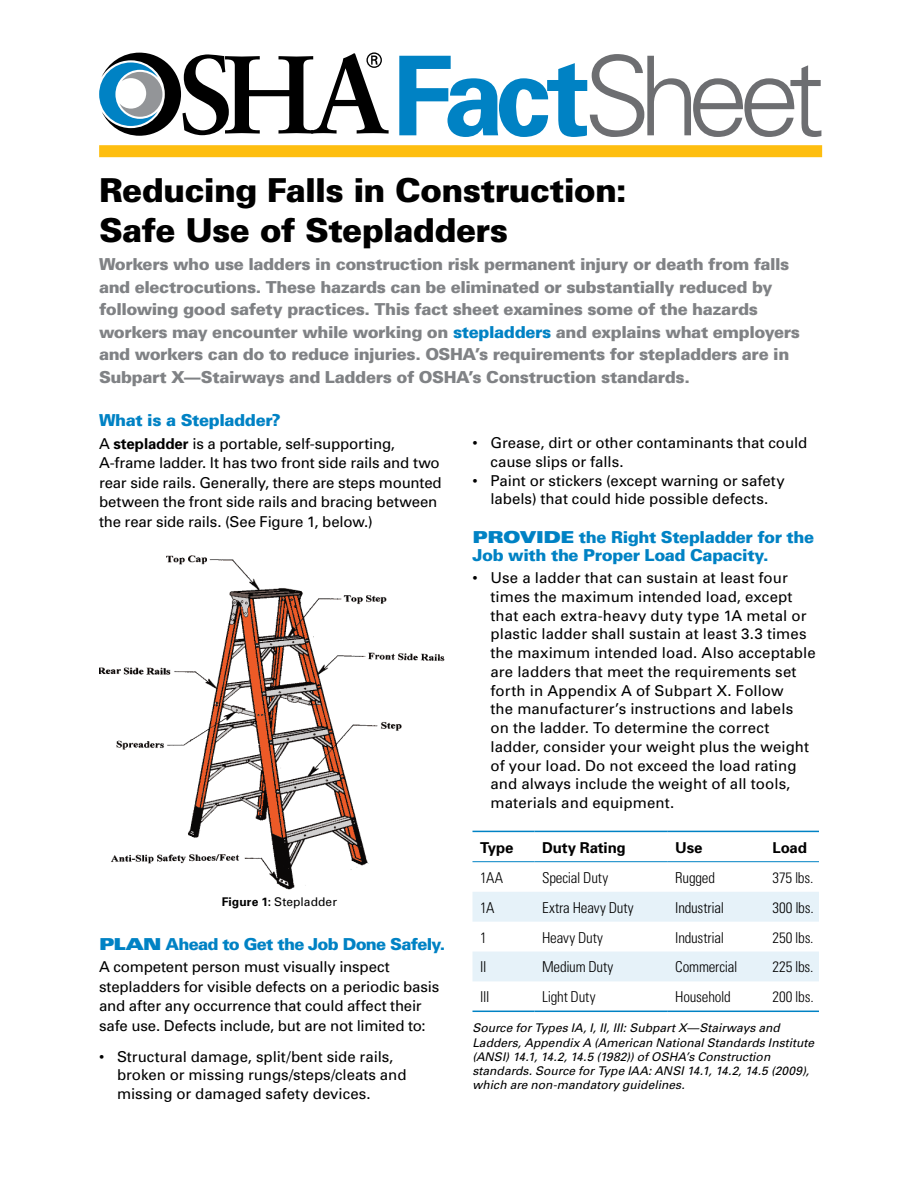
<style>
.page{position:relative;width:918px;height:1188px;background:#fff}
.page>*{position:absolute;margin:0;border:0;box-sizing:border-box;transform-origin:0 0}
.FactSheet{font:300 110.25px "Univers";letter-spacing:-.11em;color:#6d6e71}
.Title_of_FactSheet{font:900 33px/39.6px "Univers";letter-spacing:-.02em;color:#000}
.Highlighted_Paragrap{font:900 16.5px/22.5px "Univers";letter-spacing:-.025em;color:#808285}
.Subhead{font:900 16.5px/18.8px "Univers";letter-spacing:-.025em;color:#0082c4}
.Subhead-2{font:900 16.5px "Univers";letter-spacing:-.045em;color:#0082c4}
.Bullet_with_space_af{font:15px/18.8px "Univers";letter-spacing:.005em;color:#000;text-align:center}
.Bodytext{font:15px/19.5px "Univers";letter-spacing:-.01em;color:#000}
.Bullet{font:15px/18.8px "Univers";color:#000}
.Bodytext-2{font:300 condensed 15px "Univers";letter-spacing:-.01em;color:#000}
.Bodytext-3{font:700 15px "Univers";letter-spacing:-.01em;color:#000}
.Bodytext-4{font:italic 12px/14.2px "Univers";color:#000}
.t1{font:12px "Univers";letter-spacing:.01em;color:#000}
.s1{font-weight:700;color:#0082c4}
.s2{color:#0082c4}
.s3{font-weight:700}
.s4{font-stretch:expanded}
</style>
<div class="page">
<div style="left:99px;top:145px;width:723px;height:12px;background:#febe10"></div>
<img style="left:99px;top:555px;width:346px;height:335px">
<svg style="left:472px;top:892px;width:347px;height:89px"></svg>
<hr style="left:472px;top:831px;width:63px;height:1px;background:#0082c4">
<hr style="left:535px;top:831px;width:133px;height:1px;background:#0082c4">
<hr style="left:668px;top:831px;width:97px;height:1px;background:#0082c4">
<hr style="left:765px;top:831px;width:54px;height:1px;background:#0082c4">
<hr style="left:472px;top:1011px;width:63px;height:1px;background:#0082c4">
<hr style="left:535px;top:1011px;width:133px;height:1px;background:#0082c4">
<hr style="left:668px;top:1011px;width:97px;height:1px;background:#0082c4">
<hr style="left:765px;top:1011px;width:54px;height:1px;background:#0082c4">
<hr style="left:472px;top:861px;width:63px;height:1px;background:#0082c4">
<hr style="left:535px;top:861px;width:133px;height:1px;background:#0082c4">
<hr style="left:668px;top:861px;width:97px;height:1px;background:#0082c4">
<hr style="left:765px;top:861px;width:54px;height:1px;background:#0082c4">
<svg style="left:99px;top:52px;width:290px;height:84px"></svg>
<p class="FactSheet" style="left:392px;top:30px;width:434px"><span class="s1">Fact</span>Sheet</p>
<p class="Title_of_FactSheet" style="left:99px;top:170px;width:529px">Reducing Falls in Construction:<br>Safe Use of Stepladders</p>
<p class="Highlighted_Paragrap" style="left:99px;top:253px;width:703px">Workers who use ladders in construction risk permanent injury or death from falls and electrocutions. These hazards can be eliminated or substantially reduced by following good safety practices. This fact sheet examines some of the hazards workers may encounter while working on <span class="s2">stepladders</span> and explains what employers and workers can do to reduce injuries. OSHA’s requirements for stepladders are in Subpart X—Stairways and Ladders of OSHA’s Construction standards.</p>
<p class="Subhead" style="left:99px;top:411px;width:183px">What is a Stepladder?</p>
<p class="Bodytext" style="left:99px;top:434px;width:344px">A <span class="s3">stepladder</span> is a portable, self-supporting, A-frame ladder. It has two front side rails and two rear side rails. Generally, there are steps mounted between the front side rails and bracing between the rear side rails. (See Figure 1, below.)</p>
<p class="Bullet" style="left:490px;top:433px;width:318px;text-indent:-18px">• Grease, dirt or other contaminants that could cause slips or falls.</p>
<p class="Bullet_with_space_af" style="left:472px;top:471px;width:314px">• Paint or stickers (except warning or safety labels) that could hide possible defects.</p>
<p class="Subhead" style="left:472px;top:527px;width:343px"><span class="s4">PROVIDE</span> the Right Stepladder for the<br>Job with the Proper Load Capacity.</p>
<p class="Bullet_with_space_af" style="left:490px;top:568px;width:327px;text-align:left;text-indent:-18px">• Use a ladder that can sustain at least four times the maximum intended load, except that each extra-heavy duty type 1A metal or plastic ladder shall sustain at least 3.3 times the maximum intended load. Also acceptable are ladders that meet the requirements set forth in Appendix A of Subpart X. Follow<br>the manufacturer’s instructions and labels<br>on the ladder. To determine the correct ladder, consider your weight plus the weight of your load. Do not exceed the load rating and always include the weight of all tools, materials and equipment.</p>
<p class="Bodytext-3" style="left:480px;top:838px;width:35px">Type</p>
<p class="Bodytext-3" style="left:542px;top:838px;width:85px">Duty Rating</p>
<p class="Bodytext-3" style="left:675px;top:838px;width:29px">Use</p>
<p class="Bodytext-3" style="left:772px;top:838px;width:36px">Load</p>
<p class="Bodytext-2" style="left:480px;top:868px;width:25px">1AA</p>
<p class="Bodytext-2" style="left:542px;top:868px;width:68px">Special Duty</p>
<p class="Bodytext-2" style="left:675px;top:868px;width:41px">Rugged</p>
<p class="Bodytext-2" style="left:772px;top:868px;width:42px">375 lbs.</p>
<p class="Bodytext-2" style="left:480px;top:898px;width:16px">1A</p>
<p class="Bodytext-2" style="left:542px;top:898px;width:93px">Extra Heavy Duty</p>
<p class="Bodytext-2" style="left:675px;top:898px;width:50px">Industrial</p>
<p class="Bodytext-2" style="left:772px;top:898px;width:43px">300 lbs.</p>
<p class="Bodytext-2" style="left:480px;top:928px;width:8px">1</p>
<p class="Bodytext-2" style="left:542px;top:928px;width:63px">Heavy Duty</p>
<p class="Bodytext-2" style="left:675px;top:928px;width:50px">Industrial</p>
<p class="Bodytext-2" style="left:772px;top:928px;width:43px">250 lbs.</p>
<p class="Bodytext-2" style="left:480px;top:958px;width:8px">II</p>
<p class="Bodytext-2" style="left:542px;top:958px;width:73px">Medium Duty</p>
<p class="Bodytext-2" style="left:675px;top:958px;width:64px">Commercial</p>
<p class="Bodytext-2" style="left:772px;top:958px;width:43px">225 lbs.</p>
<p class="Bodytext-2" style="left:480px;top:988px;width:11px">III</p>
<p class="Bodytext-2" style="left:542px;top:988px;width:55px">Light Duty</p>
<p class="Bodytext-2" style="left:675px;top:988px;width:57px">Household</p>
<p class="Bodytext-2" style="left:772px;top:988px;width:43px">200 lbs.</p>
<p class="Bodytext-4" style="left:472px;top:1021px;width:343px">Source for Types IA, I, II, III: Subpart X—Stairways and Ladders, Appendix A (American National Standards Institute (ANSI) 14.1, 14.2, 14.5 (1982)) of OSHA’s Construction standards. Source for Type IAA: ANSI 14.1, 14.2, 14.5 (2009), which are non-mandatory guidelines.</p>
<p class="t1" style="left:222px;top:894px;width:117px"><span class="s3">Figure 1:</span> Stepladder</p>
<p class="Subhead-2" style="left:99px;top:934px;width:348px"><span class="s4">PLAN</span> Ahead to Get the Job Done Safely.</p>
<p class="Bodytext" style="left:99px;top:957px;width:342px">A competent person must visually inspect stepladders for visible defects on a periodic basis and after any occurrence that could affect their safe use. Defects include, but are not limited to:</p>
<p class="Bullet" style="left:117px;top:1047px;width:291px;text-indent:-18px">• Structural damage, split/bent side rails, broken or missing rungs/steps/cleats and missing or damaged safety devices.</p>
</div>
